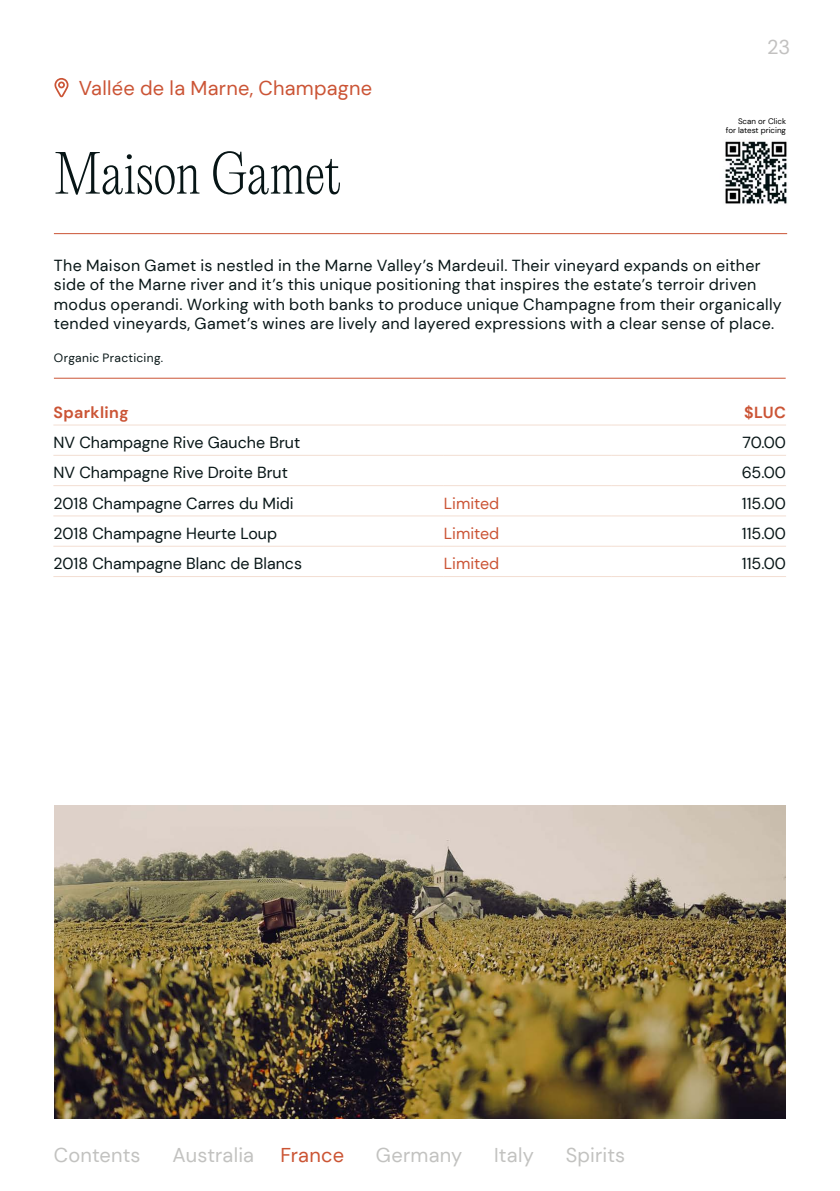
<style>
.page{position:relative;width:840px;height:1191px;background:#fff}
.page>*{position:absolute;margin:0;border:0;box-sizing:border-box;transform-origin:0 0}
.t1{font:200 52px "PP Editorial New";color:#071516}
.t2{font:20px "DM Sans";letter-spacing:.005em;color:#c2c2c0}
.t3{font:20px "DM Sans";letter-spacing:.01em;color:#cb5435}
.t4{font:20px "DM Sans";letter-spacing:.005em;color:#cb5433}
.t5{font:20px "DM Sans";color:#c2c1c0}
.t6{font:16px/19.2px "DM Sans";letter-spacing:.015em;color:#071516}
.t7{font:16px "DM Sans";color:#cb5435}
.t8{font:700 16px "DM Sans";letter-spacing:.025em;color:#cb5435}
.t9{font:12px "DM Sans";letter-spacing:.025em;color:#071516}
.t10{font:8px/9.6px "DM Sans";color:#000;text-align:right}
</style>
<div class="page">
<svg style="left:54px;top:78px;width:14px;height:19px"></svg>
<hr style="left:54px;top:233px;width:732px;height:1px;background:#cb5435">
<hr style="left:54px;top:378px;width:731px;height:1px;background:#cb5435">
<img style="left:54px;top:805px;width:731px;height:314px">
<img style="left:725px;top:141px;width:62px;height:63px">
<hr style="left:53px;top:424px;width:390px;height:1px;background:#f3ded2">
<hr style="left:443px;top:424px;width:168px;height:1px;background:#f3ded2">
<hr style="left:611px;top:424px;width:86px;height:1px;background:#f3ded2">
<hr style="left:697px;top:424px;width:88px;height:1px;background:#f3ded2">
<hr style="left:53px;top:455px;width:390px;height:1px;background:#f3ded2">
<hr style="left:443px;top:455px;width:168px;height:1px;background:#f3ded2">
<hr style="left:611px;top:455px;width:86px;height:1px;background:#f3ded2">
<hr style="left:697px;top:455px;width:88px;height:1px;background:#f3ded2">
<hr style="left:53px;top:485px;width:390px;height:1px;background:#f3ded2">
<hr style="left:443px;top:485px;width:168px;height:1px;background:#f3ded2">
<hr style="left:611px;top:485px;width:86px;height:1px;background:#f3ded2">
<hr style="left:697px;top:485px;width:88px;height:1px;background:#f3ded2">
<hr style="left:53px;top:515px;width:390px;height:1px;background:#f3ded2">
<hr style="left:443px;top:515px;width:168px;height:1px;background:#f3ded2">
<hr style="left:611px;top:515px;width:86px;height:1px;background:#f3ded2">
<hr style="left:697px;top:515px;width:88px;height:1px;background:#f3ded2">
<hr style="left:53px;top:546px;width:390px;height:1px;background:#f3ded2">
<hr style="left:443px;top:546px;width:168px;height:1px;background:#f3ded2">
<hr style="left:611px;top:546px;width:86px;height:1px;background:#f3ded2">
<hr style="left:697px;top:546px;width:88px;height:1px;background:#f3ded2">
<hr style="left:53px;top:576px;width:390px;height:1px;background:#f3ded2">
<hr style="left:443px;top:576px;width:168px;height:1px;background:#f3ded2">
<hr style="left:611px;top:576px;width:86px;height:1px;background:#f3ded2">
<hr style="left:697px;top:576px;width:88px;height:1px;background:#f3ded2">
<p class="t3" style="left:79px;top:76px;width:295px">Vallée de la Marne, Champagne</p>
<h1 class="t1" style="left:54px;top:138px;width:288px">Maison Gamet</h1>
<p class="t5" style="left:766px;top:34px;width:25px">23</p>
<p class="t10" style="left:725px;top:116px;width:62px">Scan or Click for latest pricing</p>
<p class="t6" style="left:54px;top:256px;width:729px">The Maison Gamet is nestled in the Marne Valley’s Mardeuil. Their vineyard expands on either side of the Marne river and it’s this unique positioning that inspires the estate’s terroir driven modus operandi. Working with both banks to produce unique Champagne from their organically tended vineyards, Gamet’s wines are lively and layered expressions with a clear sense of place.</p>
<p class="t9" style="left:54px;top:351px;width:111px">Organic Practicing.</p>
<p class="t8" style="left:53px;top:402px;width:77px">Sparkling</p>
<p class="t8" style="left:743px;top:402px;width:43px">$LUC</p>
<p class="t6" style="left:53px;top:433px;width:248px">NV Champagne Rive Gauche Brut</p>
<p class="t6" style="left:742px;top:433px;width:45px">70.00</p>
<p class="t6" style="left:53px;top:463px;width:236px">NV Champagne Rive Droite Brut</p>
<p class="t6" style="left:741px;top:463px;width:46px">65.00</p>
<p class="t6" style="left:53px;top:493px;width:242px">2018 Champagne Carres du Midi</p>
<p class="t7" style="left:443px;top:493px;width:57px">Limited</p>
<p class="t6" style="left:741px;top:493px;width:46px">115.00</p>
<p class="t6" style="left:53px;top:523px;width:225px">2018 Champagne Heurte Loup</p>
<p class="t7" style="left:443px;top:523px;width:57px">Limited</p>
<p class="t6" style="left:741px;top:523px;width:46px">115.00</p>
<p class="t6" style="left:53px;top:554px;width:250px">2018 Champagne Blanc de Blancs</p>
<p class="t7" style="left:443px;top:554px;width:57px">Limited</p>
<p class="t6" style="left:741px;top:554px;width:46px">115.00</p>
<p class="t2" style="left:54px;top:1142px;width:88px">Contents</p>
<p class="t2" style="left:172px;top:1142px;width:83px">Australia</p>
<p class="t4" style="left:280px;top:1142px;width:65px">France</p>
<p class="t2" style="left:376px;top:1142px;width:88px">Germany</p>
<p class="t2" style="left:494px;top:1142px;width:41px">Italy</p>
<p class="t2" style="left:565px;top:1142px;width:61px">Spirits</p>
</div>
